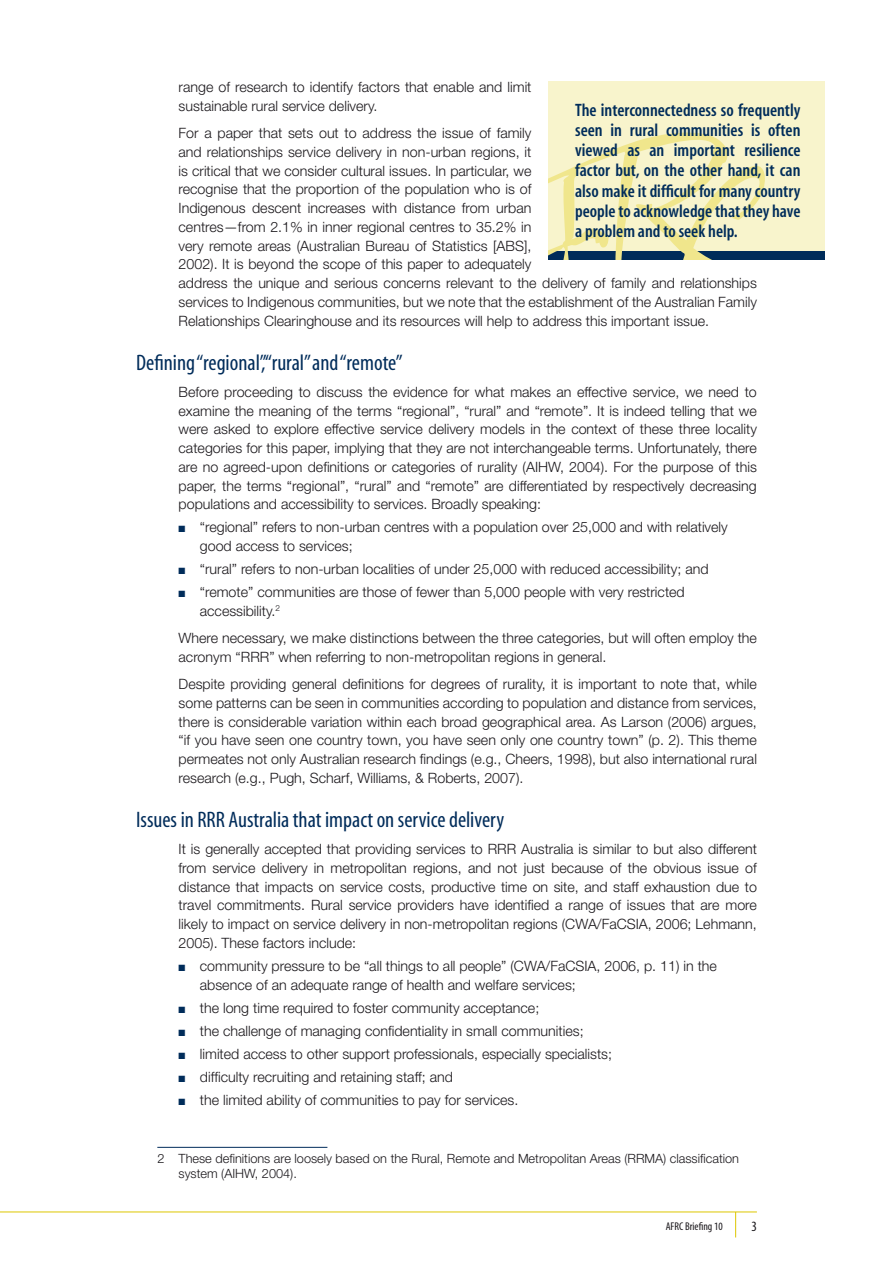
<style>
.page{position:relative;width:893px;height:1263px;background:#fff}
.page>*{position:absolute;margin:0;border:0;box-sizing:border-box;transform-origin:0 0}
.t1{font:22.5px "Myriad MM 400 300";letter-spacing:-.13em;color:#002c5a}
.t2{font:18px/20.2px "Myriad MM 565 300";letter-spacing:-.105em;color:#002c5a;text-align:justify}
.t3{font:300 14.25px/18.8px "Helvetica Neue";color:#1a171b}
.t4{font:14.25px "Myriad MM 400 300";color:#1a171b}
.t5{font:300 12.75px/15.3px "Helvetica Neue";color:#1a171b}
.t6{font:11.25px "Myriad MM 400 300";letter-spacing:-.125em;color:#1a171b}
.s1{color:#002c5a}
</style>
<div class="page">
<hr style="left:0;top:1211px;width:757px;height:1px;background:#ddc700">
<svg style="left:735px;top:1212px;width:1px;height:25px"></svg>
<hr style="left:157px;top:1147px;width:170px;height:1px;background:#002c5a">
<div style="left:549px;top:81px;width:276px;height:174px;background:#f8f4cc"></div>
<div style="left:549px;top:251px;width:276px;height:8px;background:#002c5a"></div>
<svg style="left:549px;top:132px;width:216px;height:127px"></svg>
<p class="t3" style="left:179px;top:77px;width:354px">range of research to identify factors that enable and limit sustainable rural service delivery.</p>
<p class="t3" style="left:179px;top:123px;width:580px">For a paper that sets out to address the issue of family<br>and relationships service delivery in non-urban regions, it<br>is critical that we consider cultural issues. In particular, we<br>recognise that the proportion of the population who is of<br>Indigenous descent increases with distance from urban<br>centres—from 2.1% in inner regional centres to 35.2% in<br>very remote areas (Australian Bureau of Statistics [ABS],<br>2002). It is beyond the scope of this paper to adequately<br>address the unique and serious concerns relevant to the delivery of family and relationships services to Indigenous communities, but we note that the establishment of the Australian Family Relationships Clearinghouse and its resources will help to address this important issue.</p>
<h1 class="t1" style="left:136px;top:351px;width:269px">Defining “regional”,“rural”and “remote”</h1>
<p class="t3" style="left:179px;top:382px;width:580px;text-align:justify">Before proceeding to discuss the evidence for what makes an effective service, we need to examine the meaning of the terms “regional”, “rural” and “remote”. It is indeed telling that we were asked to explore effective service delivery models in the context of these three locality categories for this paper, implying that they are not interchangeable terms. Unfortunately, there are no agreed-upon definitions or categories of rurality (AIHW, 2004). For the purpose of this paper, the terms “regional”, “rural” and “remote” are differentiated by respectively decreasing populations and accessibility to services. Broadly speaking:</p>
<p class="t3" style="left:200px;top:518px;width:529px;text-indent:-21px"><span class="s1">■</span> “regional” refers to non-urban centres with a population over 25,000 and with relatively good access to services;</p>
<p class="t3" style="left:179px;top:559px;width:531px"><span class="s1">■</span> “rural” refers to non-urban localities of under 25,000 with reduced accessibility; and</p>
<p class="t3" style="left:200px;top:582px;width:486px;text-indent:-21px"><span class="s1">■</span> “remote” communities are those of fewer than 5,000 people with very restricted accessibility.<sup>2</sup></p>
<p class="t3" style="left:179px;top:628px;width:580px">Where necessary, we make distinctions between the three categories, but will often employ the acronym “RRR” when referring to non-metropolitan regions in general.</p>
<p class="t3" style="left:179px;top:674px;width:580px;text-align:justify">Despite providing general definitions for degrees of rurality, it is important to note that, while some patterns can be seen in communities according to population and distance from services, there is considerable variation within each broad geographical area. As Larson (2006) argues, “if you have seen one country town, you have seen only one country town” (p. 2). This theme permeates not only Australian research findings (e.g., Cheers, 1998), but also international rural research (e.g., Pugh, Scharf, Williams, &amp; Roberts, 2007).</p>
<h1 class="t1" style="left:136px;top:808px;width:372px">Issues in RRR Australia that impact on service delivery</h1>
<p class="t3" style="left:179px;top:839px;width:580px;text-align:justify">It is generally accepted that providing services to RRR Australia is similar to but also different from service delivery in metropolitan regions, and not just because of the obvious issue of distance that impacts on service costs, productive time on site, and staff exhaustion due to travel commitments. Rural service providers have identified a range of issues that are more likely to impact on service delivery in non-metropolitan regions (CWA/FaCSIA, 2006; Lehmann, 2005). These factors include:</p>
<p class="t3" style="left:200px;top:956px;width:519px;text-indent:-21px"><span class="s1">■</span> community pressure to be “all things to all people” (CWA/FaCSIA, 2006, p. 11) in the absence of an adequate range of health and welfare services;</p>
<p class="t3" style="left:179px;top:998px;width:362px"><span class="s1">■</span> the long time required to foster community acceptance;</p>
<p class="t3" style="left:179px;top:1021px;width:407px"><span class="s1">■</span> the challenge of managing confidentiality in small communities;</p>
<p class="t3" style="left:179px;top:1044px;width:435px"><span class="s1">■</span> limited access to other support professionals, especially specialists;</p>
<p class="t3" style="left:179px;top:1067px;width:276px"><span class="s1">■</span> difficulty recruiting and retaining staff; and</p>
<p class="t3" style="left:179px;top:1090px;width:341px"><span class="s1">■</span> the limited ability of communities to pay for services.</p>
<p class="t2" style="left:575px;top:100px;width:229px">The interconnectedness so frequently seen in rural communities is often viewed as an important resilience factor but, on the other hand, it can also make it difficult for many country people to acknowledge that they have a problem and to seek help.</p>
<p class="t5" style="left:179px;top:1150px;width:562px;text-indent:-21px">2 These definitions are loosely based on the Rural, Remote and Metropolitan Areas (RRMA) classification system (AIHW, 2004).</p>
<p class="t6" style="left:666px;top:1221px;width:60px">AFRCBriefing 10</p>
<p class="t4" style="left:751px;top:1219px;width:9px">3</p>
</div>
